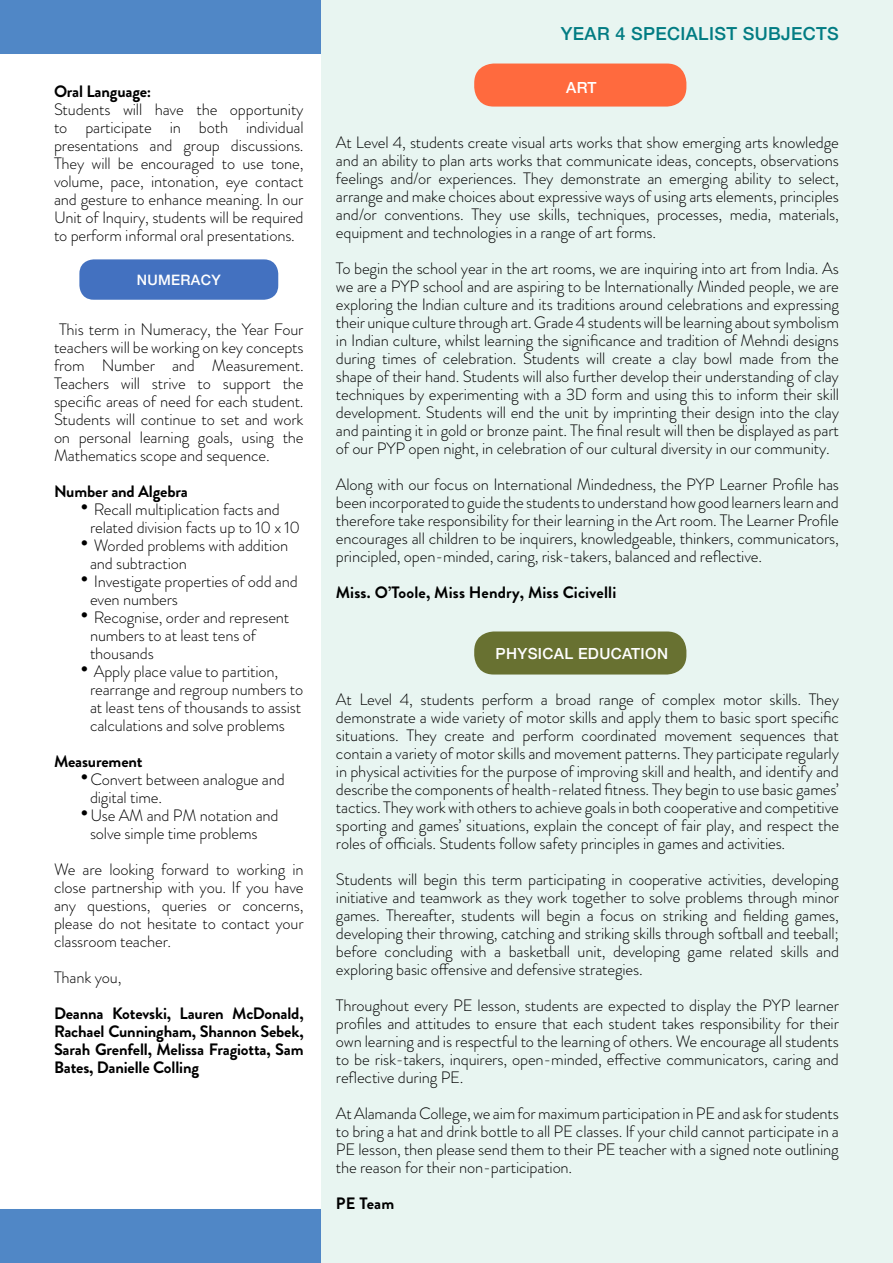
<style>
.page{position:relative;width:893px;height:1263px;background:#fff}
.page>*{position:absolute;margin:0;border:0;box-sizing:border-box;transform-origin:0 0}
.t1{font:500 18px "Helvetica Neue";letter-spacing:.02em;color:#027c83}
.t2{font:300 16.5px/18px "Brandon Grotesque";letter-spacing:-.01em;color:#000;text-align:justify}
.t3{font:700 16.5px/18px "Brandon Grotesque";letter-spacing:-.01em;color:#000;text-align:justify}
.t4{font:700 16.5px "Brandon Grotesque";letter-spacing:.01em;color:#000}
.t5{font:500 15.3px "Helvetica Neue";letter-spacing:.02em;color:#fff}
.t6{font:500 14.4px "Helvetica Neue";letter-spacing:.02em;color:#fff}
.s1{font-size:36px}
</style>
<div class="page">
<div style="left:0;top:0;width:322px;height:54px;background:#5087c6"></div>
<div style="left:0;top:1209px;width:322px;height:54px;background:#5087c6"></div>
<div style="left:79px;top:259px;width:199px;height:41px;background:#4371c0;border-radius:14px"></div>
<div style="left:322px;top:0;width:571px;height:1263px;background:#e8f5f1"></div>
<div style="left:474px;top:64px;width:212px;height:43px;background:#ff6a3e;border-radius:20px"></div>
<div style="left:474px;top:631px;width:212px;height:43px;background:#687131;border-radius:20px"></div>
<p class="t3" style="left:54px;top:82px;width:99px">Oral Language:</p>
<p class="t2" style="left:54px;top:100px;width:251px">Students will have the opportunity to participate in both individual presentations and group discussions.<br>They will be encouraged to use tone, volume, pace, intonation, eye contact and gesture to enhance meaning. In our Unit of Inquiry, students will be required to perform informal oral presentations.</p>
<p class="t6" style="left:137px;top:268px;width:85px">NUMERACY</p>
<p class="t2" style="left:54px;top:320px;width:251px;text-indent:5px">This term in Numeracy, the Year Four teachers will be working on key concepts from Number and Measurement.<br>Teachers will strive to support the specific areas of need for each student.<br>Students will continue to set and work on personal learning goals, using the Mathematics scope and sequence.</p>
<p class="t3" style="left:54px;top:482px;width:135px">Number and Algebra</p>
<p class="t2" style="left:90px;top:500px;width:212px;text-indent:-12px"><span class="s1">•</span> Recall multiplication facts and related division facts up to 10 x 10</p>
<p class="t2" style="left:90px;top:536px;width:200px;text-indent:-12px"><span class="s1">•</span> Worded problems with addition and subtraction</p>
<p class="t2" style="left:90px;top:572px;width:209px;text-indent:-12px"><span class="s1">•</span> Investigate properties of odd and even numbers</p>
<p class="t2" style="left:90px;top:608px;width:201px;text-align:left;text-indent:-12px"><span class="s1">•</span> Recognise, order and represent numbers to at least tens of thousands</p>
<p class="t2" style="left:90px;top:662px;width:215px;text-align:left;text-indent:-12px"><span class="s1">•</span> Apply place value to partition, rearrange and regroup numbers to at least tens of thousands to assist calculations and solve problems</p>
<p class="t3" style="left:54px;top:752px;width:90px">Measurement</p>
<p class="t2" style="left:90px;top:770px;width:196px;text-indent:-12px"><span class="s1">•</span>Convert between analogue and digital time.</p>
<p class="t2" style="left:78px;top:806px;width:202px;text-align:center"><span class="s1">•</span>Use AM and PM notation and solve simple time problems</p>
<p class="t2" style="left:54px;top:860px;width:251px">We are looking forward to working in close partnership with you. If you have any questions, queries or concerns, please do not hesitate to contact your classroom teacher.</p>
<p class="t2" style="left:54px;top:968px;width:69px">Thank you,</p>
<p class="t3" style="left:54px;top:1004px;width:251px">Deanna Kotevski, Lauren McDonald, Rachael Cunningham, Shannon Sebek, Sarah Grenfell, Melissa Fragiotta, Sam Bates, Danielle Colling</p>
<p class="t1" style="left:561px;top:19px;width:280px">YEAR 4 SPECIALIST SUBJECTS</p>
<p class="t5" style="left:566px;top:75px;width:32px">ART</p>
<p class="t2" style="left:336px;top:133px;width:505px">At Level 4, students create visual arts works that show emerging arts knowledge and an ability to plan arts works that communicate ideas, concepts, observations feelings and/or experiences. They demonstrate an emerging ability to select, arrange and make choices about expressive ways of using arts elements, principles and/or conventions. They use skills, techniques, processes, media, materials, equipment and technologies in a range of art forms.</p>
<p class="t2" style="left:336px;top:259px;width:505px">To begin the school year in the art rooms, we are inquiring into art from India. As we are a PYP school and are aspiring to be Internationally Minded people, we are exploring the Indian culture and its traditions around celebrations and expressing their unique culture through art. Grade 4 students will be learning about symbolism in Indian culture, whilst learning the significance and tradition of Mehndi designs during times of celebration. Students will create a clay bowl made from the shape of their hand. Students will also further develop their understanding of clay techniques by experimenting with a 3D form and using this to inform their skill development. Students will end the unit by imprinting their design into the clay and painting it in gold or bronze paint. The final result will then be displayed as part of our PYP open night, in celebration of our cultural diversity in our community.</p>
<p class="t2" style="left:336px;top:475px;width:505px">Along with our focus on International Mindedness, the PYP Learner Profile has been incorporated to guide the students to understand how good learners learn and therefore take responsibility for their learning in the Art room. The Learner Profile encourages all children to be inquirers, knowledgeable, thinkers, communicators, principled, open-minded, caring, risk-takers, balanced and reflective.</p>
<p class="t4" style="left:336px;top:580px;width:282px">Miss. O’Toole, Miss Hendry, Miss Cicivelli</p>
<p class="t5" style="left:496px;top:641px;width:174px">PHYSICAL EDUCATION</p>
<p class="t2" style="left:336px;top:690px;width:505px">At Level 4, students perform a broad range of complex motor skills. They demonstrate a wide variety of motor skills and apply them to basic sport specific situations. They create and perform coordinated movement sequences that contain a variety of motor skills and movement patterns. They participate regularly in physical activities for the purpose of improving skill and health, and identify and describe the components of health-related fitness. They begin to use basic games’ tactics. They work with others to achieve goals in both cooperative and competitive sporting and games’ situations, explain the concept of fair play, and respect the roles of officials. Students follow safety principles in games and activities.</p>
<p class="t2" style="left:336px;top:870px;width:505px">Students will begin this term participating in cooperative activities, developing initiative and teamwork as they work together to solve problems through minor games. Thereafter, students will begin a focus on striking and fielding games, developing their throwing, catching and striking skills through softball and teeball; before concluding with a basketball unit, developing game related skills and exploring basic offensive and defensive strategies.</p>
<p class="t2" style="left:336px;top:996px;width:505px">Throughout every PE lesson, students are expected to display the PYP learner profiles and attitudes to ensure that each student takes responsibility for their own learning and is respectful to the learning of others. We encourage all students to be risk-takers, inquirers, open-minded, effective communicators, caring and reflective during PE.</p>
<p class="t2" style="left:336px;top:1104px;width:505px">At Alamanda College, we aim for maximum participation in PE and ask for students to bring a hat and drink bottle to all PE classes. If your child cannot participate in a PE lesson, then please send them to their PE teacher with a signed note outlining the reason for their non-participation.</p>
<p class="t3" style="left:336px;top:1194px;width:60px">PE Team</p>
</div>
